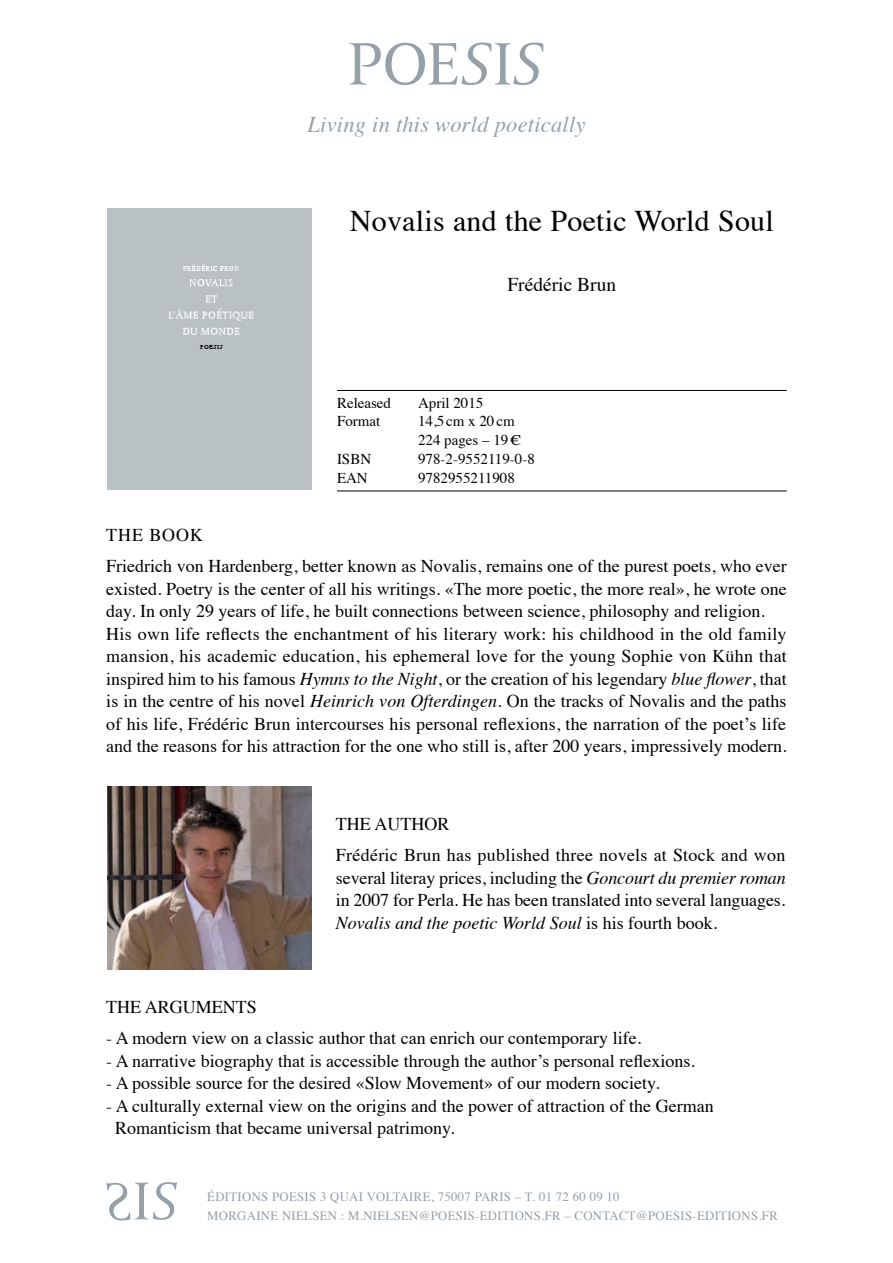
<style>
.page{position:relative;width:893px;height:1263px;background:#fff}
.page>*{position:absolute;margin:0;border:0;box-sizing:border-box;transform-origin:0 0}
.t1{font:30px "Times";letter-spacing:.01em;color:#000}
.t2{font:italic 22.5px "Times";letter-spacing:.01em;color:#95a0a9}
.t3{font:19.5px "Times";color:#000}
.t4{font:18px/22.5px "Times";color:#000}
.t5{font:15px/18.8px "Times";color:#000}
.t6{font:12.75px/19.5px "Times";letter-spacing:.025em;color:#95a0a9}
.s1{font-style:italic}
</style>
<div class="page">
<svg style="left:106px;top:1182px;width:71px;height:38px"></svg>
<img style="left:107px;top:787px;width:204px;height:183px">
<hr style="left:337px;top:390px;width:450px;height:1px;background:#000">
<hr style="left:337px;top:491px;width:450px;height:1px;background:#000">
<svg style="left:350px;top:43px;width:194px;height:42px"></svg>
<div style="left:107px;top:208px;width:204px;height:282px;background:#b9c1c5"></div>
<p class="t2" style="left:307px;top:105px;width:280px">Living in this world poetically</p>
<h1 class="t1" style="left:350px;top:193px;width:426px">Novalis and the Poetic World Soul</h1>
<p class="t3" style="left:507px;top:266px;width:110px">Frédéric Brun</p>
<p class="t5" style="left:337px;top:392px;width:56px">Released</p>
<p class="t5" style="left:418px;top:392px;width:67px">April 2015</p>
<p class="t5" style="left:337px;top:411px;width:45px">Format</p>
<p class="t5" style="left:418px;top:411px;width:105px">14,5cm x 20 cm<br>224 pages – 19€</p>
<p class="t5" style="left:337px;top:448px;width:35px">ISBN</p>
<p class="t5" style="left:418px;top:448px;width:118px">978-2-9552119-0-8</p>
<p class="t5" style="left:337px;top:467px;width:32px">EAN</p>
<p class="t5" style="left:418px;top:467px;width:98px">9782955211908</p>
<p class="t4" style="left:106px;top:518px;width:682px;line-height:31.5px">THE BOOK<br>Friedrich von Hardenberg, better known as Novalis, remains one of the purest poets, who ever</p>
<p class="t4" style="left:106px;top:576px;width:682px">existed. Poetry is the center of all his writings. «The more poetic, the more real», he wrote one day. In only 29 years of life, he built connections between science, philosophy and religion.<br>His own life reflects the enchantment of his literary work: his childhood in the old family mansion, his academic education, his ephemeral love for the young Sophie von Kühn that inspired him to his famous <span class="s1">Hymns to the Night</span>, or the creation of his legendary <span class="s1">blue flower</span>, that is in the centre of his novel <span class="s1">Heinrich von Ofterdingen</span>. On the tracks of Novalis and the paths of his life, Frédéric Brun intercourses his personal reflexions, the narration of the poet’s life and the reasons for his attraction for the one who still is, after 200 years, impressively modern.</p>
<p class="t4" style="left:336px;top:807px;width:451px;line-height:31.5px">THE AUTHOR<br>Frédéric Brun has published three novels at Stock and won</p>
<p class="t4" style="left:336px;top:865px;width:451px;text-align:justify">several literay prices, including the <span class="s1">Goncourt du premier roman </span>in 2007 for Perla. He has been translated into several languages<span class="s1">.<br>Novalis and the poetic World Soul</span> is his fourth book.</p>
<p class="t4" style="left:106px;top:994px;width:152px">THE ARGUMENTS</p>
<p class="t4" style="left:106px;top:1025px;width:536px">- A modern view on a classic author that can enrich our contemporary life.</p>
<p class="t4" style="left:106px;top:1048px;width:590px">- A narrative biography that is accessible through the author’s personal reflexions.</p>
<p class="t4" style="left:106px;top:1070px;width:555px">- A possible source for the desired «Slow Movement» of our modern society.</p>
<p class="t4" style="left:115px;top:1093px;width:600px;text-indent:-9px">- A culturally external view on the origins and the power of attraction of the German<br>Romanticism that became universal patrimony.</p>
<p class="t6" style="left:207px;top:1186px;width:26px">Éditions</p>
<p class="t6" style="left:272px;top:1186px;width:16px">Poesis</p>
<p class="t6" style="left:320px;top:1186px;width:29px">3 Quai</p>
<p class="t6" style="left:367px;top:1186px;width:35px">Voltaire</p>
<p class="t6" style="left:431px;top:1186px;width:59px">, 75007 Paris</p>
<p class="t6" style="left:207px;top:1186px;width:572px;text-indent:308px">– t. 01 72 60 09 10<br>Morgaine Nielsen : m.nielsen@poesis-editions.fr – contact@poesis-editions.fr</p>
</div>
